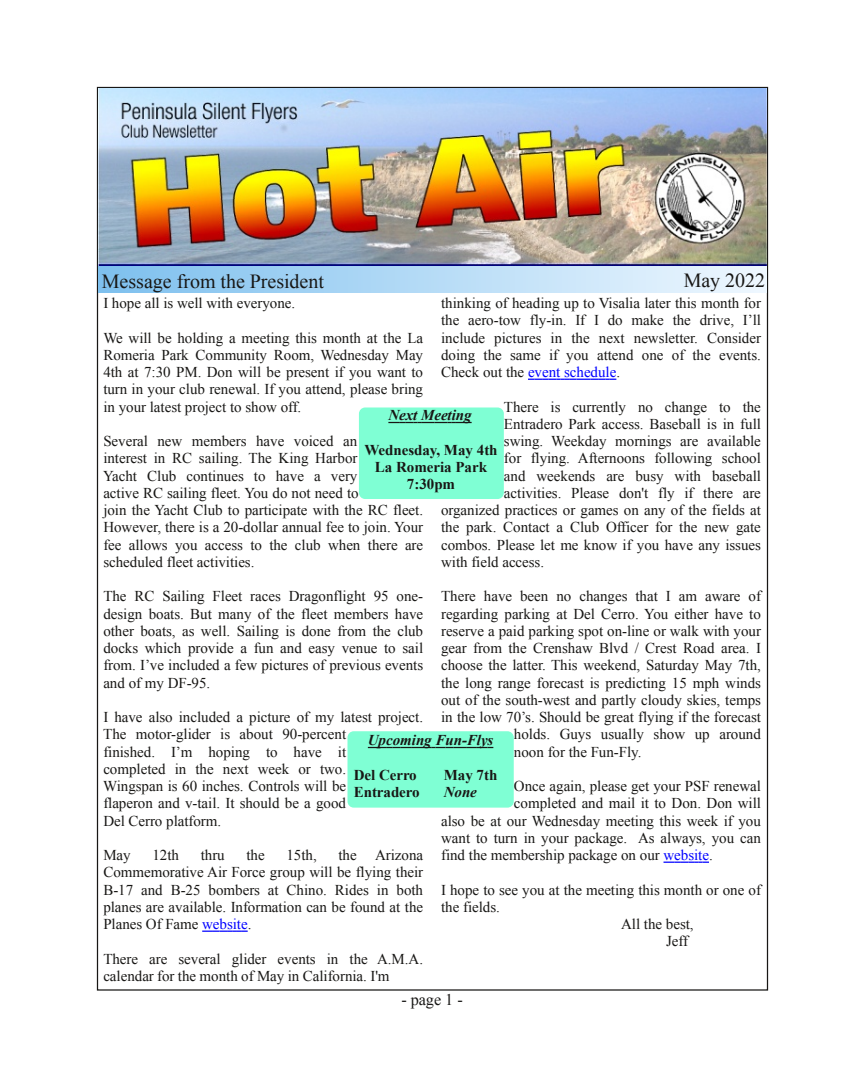
<style>
.page{position:relative;width:865px;height:1090px;background:#fff}
.page>*{position:absolute;margin:0;border:0;box-sizing:border-box;transform-origin:0 0}
.t1{font:20px "Times New Roman";color:#181715}
.t2{font:16.25px "Times New Roman";color:#181715}
.t3{font:15px/17.2px "Times New Roman";color:#181715;text-align:justify}
.t4{font:700 15px/17.2px "Times New Roman";color:#181715;text-align:center}
.t5{font:italic 700 15px "Times New Roman";color:#181715}
.s1{color:#00f}
</style>
<div class="page">
<img style="left:98px;top:89px;width:668px;height:177px">
<div style="left:98px;top:266px;width:668px;height:27px;background:linear-gradient(to right,#7dc0ee,#eff7ff)"></div>
<svg style="left:202px;top:931px;width:46px;height:1px"></svg>
<svg style="left:528px;top:379px;width:88px;height:1px"></svg>
<svg style="left:664px;top:862px;width:45px;height:1px"></svg>
<div style="left:359px;top:408px;width:145px;height:91px;background:#7fffd4;border-radius:6px"></div>
<svg style="left:388px;top:422px;width:84px;height:1px"></svg>
<div style="left:348px;top:731px;width:166px;height:77px;background:#7fffd4;border-radius:6px"></div>
<svg style="left:368px;top:747px;width:125px;height:1px"></svg>
<h1 class="t1" style="left:102px;top:270px;width:224px">Message from the President</h1>
<h1 class="t1" style="left:684px;top:269px;width:83px">May 2022</h1>
<p class="t3" style="left:103px;top:295px;width:193px">I hope all is well with everyone.</p>
<p class="t3" style="left:103px;top:329px;width:321px">We will be holding a meeting this month at the La Romeria Park Community Room, Wednesday May 4th at 7:30 PM. Don will be present if you want to turn in your club renewal. If you attend, please bring in your latest project to show off.</p>
<p class="t3" style="left:103px;top:433px;width:322px;text-align:left">Several new members have voiced an<br>interest in RC sailing. The King Harbor<br>Yacht Club continues to have a very<br>active RC sailing fleet. You do not need to<br>join the Yacht Club to participate with the RC fleet.<br>However, there is a 20-dollar annual fee to join. Your fee allows you access to the club when there are scheduled fleet activities.</p>
<p class="t3" style="left:103px;top:588px;width:321px">The RC Sailing Fleet races Dragonflight 95 one&shy;design boats. But many of the fleet members have other boats, as well. Sailing is done from the club docks which provide a fun and easy venue to sail from. I’ve included a few pictures of previous events and of my DF-95.</p>
<p class="t3" style="left:103px;top:709px;width:321px;text-align:left">I have also included a picture of my latest project.<br>The motor-glider is about 90-percent<br>finished. I’m hoping to have it<br>completed in the next week or two.<br>Wingspan is 60 inches. Controls will be<br>flaperon and v-tail. It should be a good<br>Del Cerro platform.</p>
<p class="t3" style="left:103px;top:847px;width:29px">May</p>
<p class="t3" style="left:152px;top:847px;width:28px">12th</p>
<p class="t3" style="left:201px;top:847px;width:25px">thru</p>
<p class="t3" style="left:246px;top:847px;width:20px">the</p>
<p class="t3" style="left:286px;top:847px;width:32px">15th,</p>
<p class="t3" style="left:441px;top:295px;width:321px">thinking of heading up to Visalia later this month for the aero-tow fly-in. If I do make the drive, I’ll include pictures in the next newsletter. Consider doing the same if you attend one of the events.<br>Check out the <span class="s1">event schedule</span>.</p>
<p class="t3" style="left:504px;top:398px;width:258px">There is currently no change to the</p>
<p class="t3" style="left:504px;top:415px;width:259px">Entradero Park access. Baseball is in full</p>
<p class="t3" style="left:504px;top:433px;width:258px">swing. Weekday mornings are available</p>
<p class="t3" style="left:504px;top:450px;width:259px">for flying. Afternoons following school</p>
<p class="t3" style="left:504px;top:467px;width:259px">and weekends are busy with baseball</p>
<p class="t3" style="left:504px;top:484px;width:258px">activities. Please don't fly if there are</p>
<p class="t3" style="left:441px;top:502px;width:321px">organized practices or games on any of the fields at</p>
<p class="t3" style="left:441px;top:519px;width:321px">the park. Contact a Club Officer for the new gate</p>
<p class="t3" style="left:441px;top:536px;width:321px">combos. Please let me know if you have any issues</p>
<p class="t3" style="left:441px;top:553px;width:105px">with field access.</p>
<p class="t3" style="left:441px;top:588px;width:321px">There have been no changes that I am aware of</p>
<p class="t3" style="left:441px;top:605px;width:321px">regarding parking at Del Cerro. You either have to</p>
<p class="t3" style="left:441px;top:622px;width:321px">reserve a paid parking spot on-line or walk with your</p>
<p class="t3" style="left:441px;top:640px;width:321px">gear from the Crenshaw Blvd / Crest Road area. I</p>
<p class="t3" style="left:441px;top:657px;width:321px">choose the latter. This weekend, Saturday May 7th,</p>
<p class="t3" style="left:441px;top:674px;width:321px">the long range forecast is predicting 15 mph winds</p>
<p class="t3" style="left:441px;top:691px;width:321px">out of the south-west and partly cloudy skies, temps</p>
<p class="t3" style="left:441px;top:709px;width:321px">in the low 70’s. Should be great flying if the forecast</p>
<p class="t3" style="left:514px;top:726px;width:248px">holds. Guys usually show up around</p>
<p class="t3" style="left:514px;top:743px;width:129px">noon for the Fun-Fly.</p>
<p class="t3" style="left:514px;top:778px;width:249px">Once again, please get your PSF renewal</p>
<p class="t3" style="left:514px;top:795px;width:249px">completed and mail it to Don. Don will</p>
<p class="t3" style="left:441px;top:812px;width:321px">also be at our Wednesday meeting this week if you</p>
<p class="t3" style="left:441px;top:829px;width:321px">want to turn in your package. As always, you can</p>
<p class="t3" style="left:441px;top:847px;width:273px">find the membership package on our <span class="s1">website</span>.</p>
<p class="t3" style="left:441px;top:881px;width:321px">I hope to see you at the meeting this month or one of</p>
<p class="t3" style="left:441px;top:898px;width:60px">the fields.</p>
<p class="t3" style="left:621px;top:915px;width:74px">All the best,</p>
<p class="t3" style="left:666px;top:933px;width:23px">Jeff</p>
<p class="t5" style="left:388px;top:407px;width:85px">Next Meeting</p>
<p class="t4" style="left:364px;top:441px;width:135px">Wednesday, May 4th<br>La Romeria Park<br>7:30pm</p>
<p class="t5" style="left:368px;top:732px;width:127px">Upcoming Fun-Flys</p>
<p class="t4" style="left:354px;top:766px;width:64px">Del Cerro</p>
<p class="t4" style="left:444px;top:766px;width:55px">May 7th</p>
<p class="t4" style="left:354px;top:783px;width:67px">Entradero</p>
<p class="t5" style="left:444px;top:784px;width:35px">None</p>
<p class="t3" style="left:103px;top:847px;width:321px;text-indent:235px">the Arizona Commemorative Air Force group will be flying their B-17 and B-25 bombers at Chino. Rides in both planes are available. Information can be found at the Planes Of Fame <span class="s1">website</span>.</p>
<p class="t3" style="left:103px;top:950px;width:321px">There are several glider events in the A.M.A. calendar for the month of May in California. I'm</p>
<p class="t2" style="left:401px;top:990px;width:63px">- page 1 -</p>
</div>
